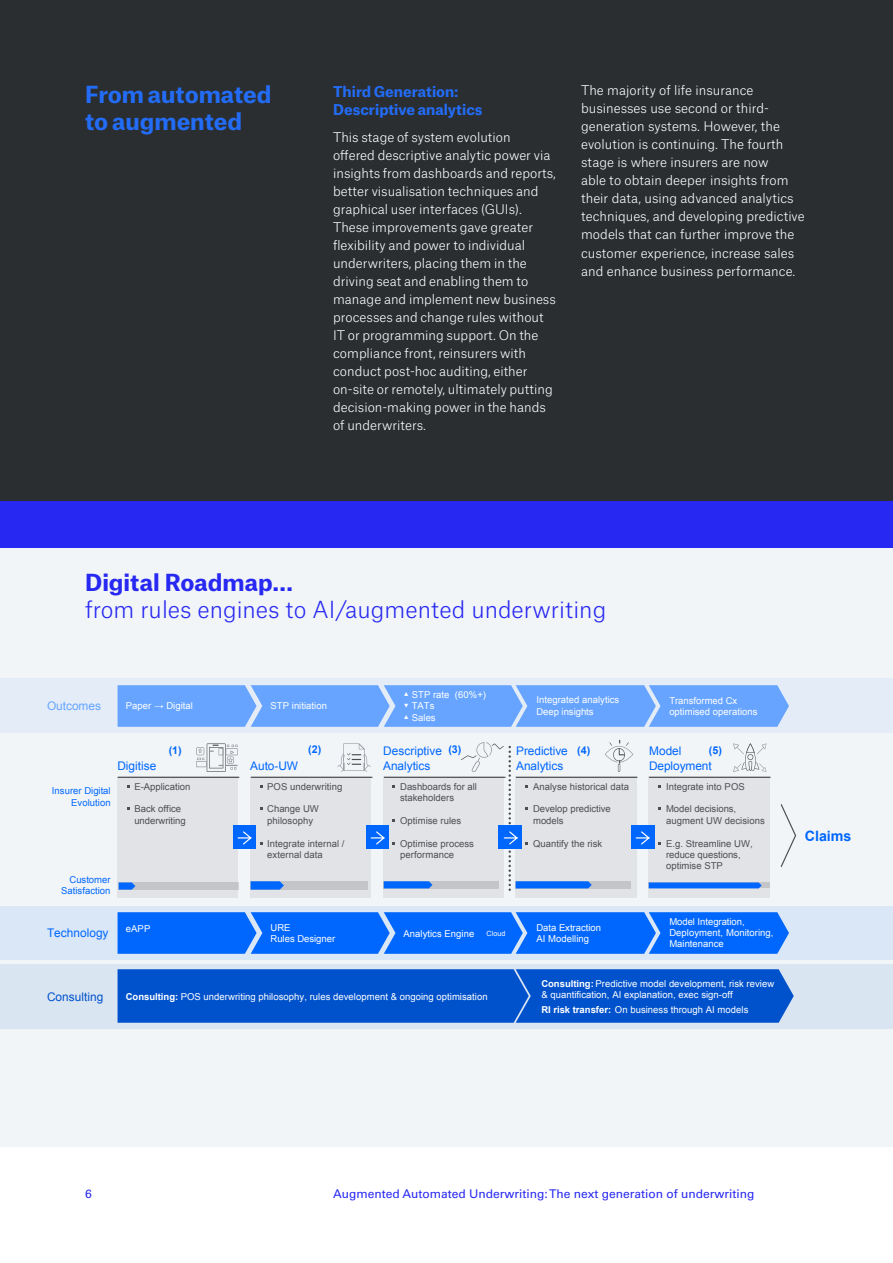
<style>
.page{position:relative;width:893px;height:1263px;background:#fff}
.page>*{position:absolute;margin:0;border:0;box-sizing:border-box;transform-origin:0 0}
.t1{font:300 22.5px "Munich Re";color:#2728f2}
.t2{font:700 22.5px/27px "Munich Re";color:#236cf6}
.t3{font:700 22.5px "Munich Re";color:#2728f2}
.t4{font:700 14.25px/18px "Munich Re";color:#236cf6}
.t5{font:700 14.25px "Arial";letter-spacing:-.005em;color:#0067fe}
.t6{font:300 12.75px/18px "Munich Re";color:#fff}
.t7{font:12px "Univers LT Std";color:#2728f2}
.t8{font:11.85px/14.2px "Arial";letter-spacing:-.005em;color:#0067fe}
.t9{font:11.85px "Arial";color:#0052cc}
.t10{font:11.85px "Arial";color:#66a4ff}
.t11{font:700 10.65px "Arial";color:#0067fe}
.t12{font:9.45px/10.6px "Arial";letter-spacing:.005em;color:#fff}
.t13{font:9.45px/11.9px "Arial";letter-spacing:.005em;color:#4d4e53}
.t14{font:9.45px/11.4px "Arial";letter-spacing:.005em;color:#0067fe;text-align:right}
.t15{font:7.2px "Arial";letter-spacing:.005em;color:#fff}
.s1{font-family:"Arial Unicode MS"}
.s2{font-weight:700}
</style>
<div class="page">
<div style="left:0;top:0;width:893px;height:1146px;background:#f2f5f7"></div>
<div style="left:0;top:0;width:893px;height:533px;background:#2a2e31"></div>
<div style="left:0;top:964px;width:893px;height:65px;background:#dae5f2"></div>
<div style="left:0;top:906px;width:893px;height:54px;background:#dae7f7"></div>
<div style="left:0;top:678px;width:893px;height:55px;background:#e4edf7"></div>
<svg style="left:118px;top:685px;width:671px;height:42px;background:#6ca7fe"></svg>
<svg style="left:118px;top:912px;width:671px;height:42px;background:#0a6dfd"></svg>
<div style="left:118px;top:969px;width:676px;height:54px;background:#0052cc"></div>
<div style="left:118px;top:777px;width:120px;height:121px;background:#e1e3e6"></div>
<svg style="left:196px;top:743px;width:42px;height:29px"></svg>
<hr style="left:118px;top:777px;width:121px;height:1px;background:#4d4e53">
<div style="left:516px;top:777px;width:121px;height:121px;background:#e1e3e6"></div>
<svg style="left:605px;top:740px;width:28px;height:32px"></svg>
<hr style="left:516px;top:777px;width:121px;height:1px;background:#4d4e53">
<div style="left:384px;top:777px;width:120px;height:121px;background:#e1e3e6"></div>
<hr style="left:384px;top:777px;width:121px;height:1px;background:#4d4e53">
<div style="left:649px;top:777px;width:121px;height:121px;background:#e1e3e6"></div>
<svg style="left:733px;top:743px;width:33px;height:29px"></svg>
<hr style="left:649px;top:777px;width:121px;height:1px;background:#4d4e53">
<div style="left:251px;top:777px;width:120px;height:121px;background:#e1e3e6"></div>
<svg style="left:337px;top:743px;width:34px;height:29px"></svg>
<hr style="left:251px;top:777px;width:121px;height:1px;background:#4d4e53">
<div style="left:119px;top:882px;width:120px;height:8px;background:#c3c5c9"></div>
<svg style="left:119px;top:882px;width:16px;height:8px"></svg>
<div style="left:516px;top:881px;width:115px;height:7px;background:#c3c5c9"></div>
<div style="left:384px;top:881px;width:115px;height:7px;background:#c3c5c9"></div>
<svg style="left:384px;top:881px;width:48px;height:7px"></svg>
<div style="left:649px;top:882px;width:121px;height:6px;background:#c3c5c9"></div>
<svg style="left:649px;top:882px;width:113px;height:6px"></svg>
<div style="left:251px;top:881px;width:117px;height:9px;background:#c3c5c9"></div>
<svg style="left:251px;top:881px;width:33px;height:9px"></svg>
<div style="left:233px;top:825px;width:22px;height:24px;background:#0067fe"></div>
<svg style="left:238px;top:831px;width:14px;height:13px"></svg>
<div style="left:631px;top:825px;width:24px;height:24px;background:#0067fe"></div>
<svg style="left:636px;top:831px;width:14px;height:13px"></svg>
<div style="left:366px;top:825px;width:22px;height:24px;background:#0067fe"></div>
<svg style="left:371px;top:831px;width:14px;height:13px"></svg>
<svg style="left:461px;top:742px;width:131px;height:149px"></svg>
<svg style="left:780px;top:804px;width:17px;height:63px"></svg>
<div style="left:0;top:501px;width:893px;height:46px;background:#2728f2"></div>
<h1 class="t2" style="left:85px;top:79px;width:188px">From automated to augmented</h1>
<p class="t4" style="left:333px;top:81px;width:151px">Third Generation:<br>Descriptive analytics</p>
<p class="t6" style="left:333px;top:127px;width:224px">This stage of system evolution<br>offered descriptive analytic power via insights from dashboards and reports, better visualisation techniques and graphical user interfaces (GUIs).<br>These improvements gave greater flexibility and power to individual underwriters, placing them in the driving seat and enabling them to manage and implement new business processes and change rules without IT or programming support. On the compliance front, reinsurers with conduct post-hoc auditing, either on-site or remotely, ultimately putting decision-making power in the hands of underwriters.</p>
<p class="t6" style="left:581px;top:80px;width:225px">The majority of life insurance businesses use second or third&shy;generation systems. However, the evolution is continuing. The fourth stage is where insurers are now<br>able to obtain deeper insights from their data, using advanced analytics techniques, and developing predictive models that can further improve the customer experience, increase sales and enhance business performance.</p>
<h1 class="t3" style="left:85px;top:564px;width:209px">Digital Roadmap…</h1>
<h1 class="t1" style="left:85px;top:592px;width:523px">from rules engines to AI/augmented underwriting</h1>
<p class="t10" style="left:47px;top:698px;width:55px">Outcomes</p>
<p class="t12" style="left:126px;top:700px;width:69px">Paper → Digital</p>
<p class="t12" style="left:271px;top:700px;width:58px">STP initiation</p>
<p class="t12" style="left:403px;top:690px;width:84px"><span class="s1">▲</span> STP rate (60%+)</p>
<p class="t12" style="left:403px;top:700px;width:33px"><span class="s1">▼</span> TATs</p>
<p class="t12" style="left:403px;top:712px;width:34px"><span class="s1">▲</span> Sales</p>
<p class="t12" style="left:536px;top:694px;width:84px;line-height:11.9px">Integrated analytics<br>Deep insights</p>
<p class="t12" style="left:669px;top:696px;width:90px">Transformed Cx optimised operations</p>
<p class="t14" style="left:52px;top:785px;width:60px">Insurer Digital<br>Evolution</p>
<p class="t8" style="left:117px;top:758px;width:41px">Digitise</p>
<p class="t11" style="left:169px;top:743px;width:15px">(1)</p>
<p class="t11" style="left:308px;top:742px;width:15px">(2)</p>
<p class="t11" style="left:448px;top:742px;width:15px">(3)</p>
<p class="t11" style="left:577px;top:743px;width:15px">(4)</p>
<p class="t11" style="left:709px;top:743px;width:15px">(5)</p>
<p class="t8" style="left:383px;top:744px;width:60px">Descriptive<br>Analytics</p>
<p class="t8" style="left:516px;top:744px;width:53px">Predictive<br>Analytics</p>
<p class="t8" style="left:649px;top:744px;width:64px">Model<br>Deployment</p>
<p class="t8" style="left:250px;top:758px;width:49px">Auto-UW</p>
<p class="t13" style="left:134px;top:781px;width:58px">E-Application</p>
<p class="t13" style="left:134px;top:803px;width:53px">Back office underwriting</p>
<p class="t13" style="left:267px;top:781px;width:77px">POS underwriting</p>
<p class="t13" style="left:267px;top:803px;width:53px">Change UW philosophy</p>
<p class="t13" style="left:267px;top:838px;width:79px;line-height:10.6px">Integrate internal / external data</p>
<p class="t13" style="left:400px;top:781px;width:78px;line-height:10.6px">Dashboards for all stakeholders</p>
<p class="t13" style="left:400px;top:815px;width:63px">Optimise rules</p>
<p class="t13" style="left:400px;top:838px;width:75px;line-height:10.6px">Optimise process performance</p>
<p class="t13" style="left:533px;top:781px;width:97px">Analyse historical data</p>
<p class="t13" style="left:533px;top:803px;width:79px">Develop predictive models</p>
<p class="t13" style="left:533px;top:838px;width:71px">Quantify the risk</p>
<p class="t13" style="left:666px;top:781px;width:80px">Integrate into POS</p>
<p class="t13" style="left:666px;top:803px;width:100px">Model decisions, augment UW decisions</p>
<p class="t13" style="left:666px;top:838px;width:88px;line-height:10.6px">E.g. Streamline UW, reduce questions,</p>
<p class="t13" style="left:666px;top:860px;width:58px">optimise STP</p>
<p class="t14" style="left:61px;top:874px;width:51px">Customer<br>Satisfaction</p>
<p class="t8" style="left:47px;top:926px;width:63px">Technology</p>
<p class="t12" style="left:126px;top:924px;width:26px">eAPP</p>
<p class="t12" style="left:271px;top:923px;width:66px">URE<br>Rules Designer</p>
<p class="t12" style="left:403px;top:929px;width:72px">Analytics Engine</p>
<p class="t12" style="left:536px;top:923px;width:66px">Data Extraction<br>AI Modelling</p>
<p class="t12" style="left:669px;top:916px;width:106px;line-height:11.1px">Model Integration,<br>Deployment, Monitoring,<br>Maintenance</p>
<p class="t15" style="left:486px;top:929px;width:20px">Cloud</p>
<p class="t9" style="left:47px;top:989px;width:58px">Consulting</p>
<p class="t12" style="left:126px;top:991px;width:363px"><span class="s2">Consulting:</span> POS underwriting philosophy, rules development &amp; ongoing optimisation</p>
<p class="t12" style="left:541px;top:978px;width:234px"><span class="s2">Consulting:</span> Predictive model development, risk review &amp; quantification, AI explanation, exec sign-off</p>
<p class="t12" style="left:541px;top:1005px;width:209px"><span class="s2">RI risk transfer:</span> On business through AI models</p>
<p class="t5" style="left:805px;top:826px;width:48px">Claims</p>
<p class="t7" style="left:85px;top:1186px;width:8px">6</p>
<p class="t7" style="left:333px;top:1186px;width:423px">Augmented Automated Underwriting: The next generation of underwriting</p>
</div>
